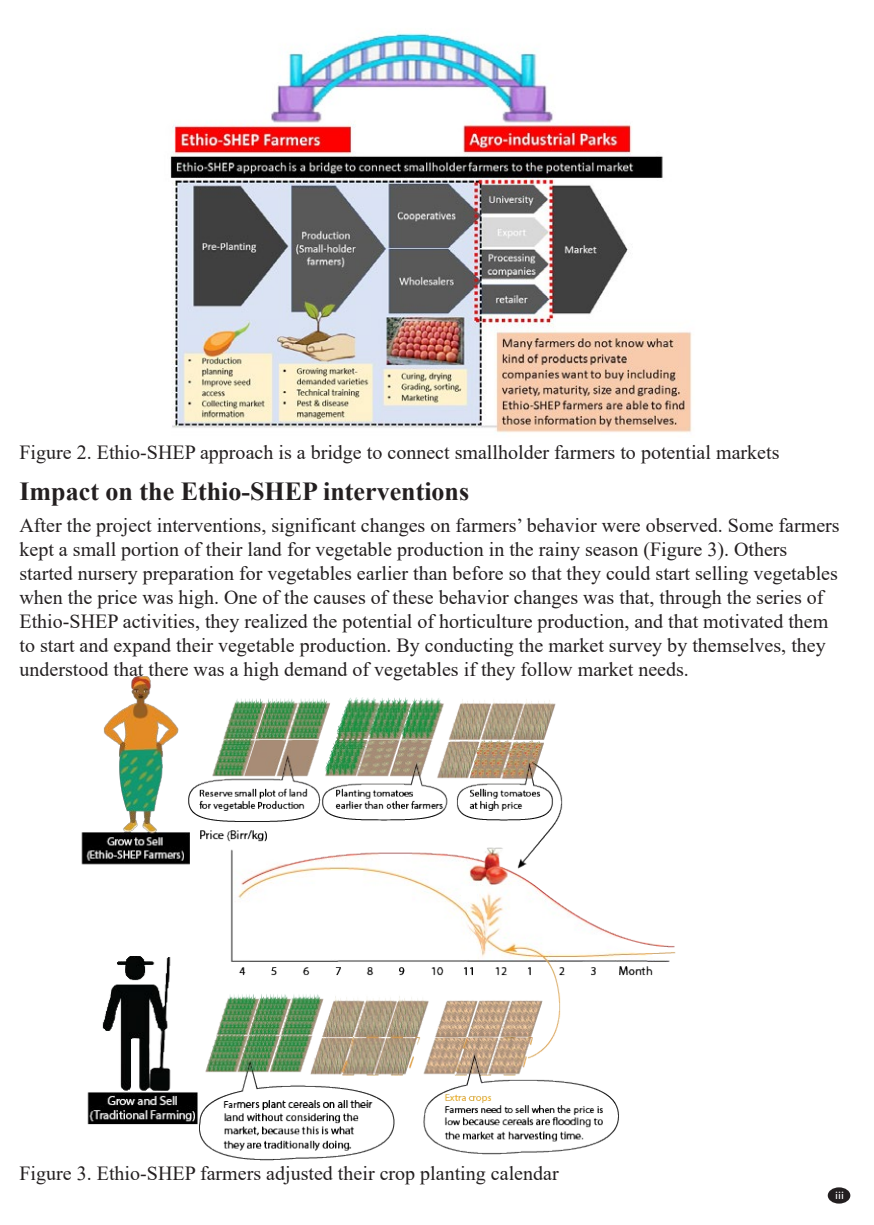
<style>
.page{position:relative;width:874px;height:1225px;background:#fff}
.page>*{position:absolute;margin:0;border:0;box-sizing:border-box;transform-origin:0 0}
.t1{font:700 26px "Times New Roman";color:#231f20}
.t2{font:20px/24px "Times New Roman";color:#231f20}
.t3{font:10px "Lato";color:#fff;scale:1.16 1}
</style>
<div class="page">
<img style="left:170px;top:33px;width:522px;height:400px">
<img style="left:81px;top:676px;width:595px;height:485px">
<div style="left:827px;top:1187px;width:22px;height:16px;background:#231f20;border-radius:50%"></div>
<p class="t2" style="left:19px;top:440px;width:761px">Figure 2. Ethio-SHEP approach is a bridge to connect smallholder farmers to potential markets</p>
<h1 class="t1" style="left:19px;top:473px;width:451px">Impact on the Ethio-SHEP interventions</h1>
<p class="t2" style="left:19px;top:512px;width:821px">After the project interventions, significant changes on farmers’ behavior were observed. Some farmers kept a small portion of their land for vegetable production in the rainy season (Figure 3). Others started nursery preparation for vegetables earlier than before so that they could start selling vegetables when the price was high. One of the causes of these behavior changes was that, through the series of Ethio-SHEP activities, they realized the potential of horticulture production, and that motivated them to start and expand their vegetable production. By conducting the market survey by themselves, they understood that there was a high demand of vegetables if they follow market needs.</p>
<p class="t2" style="left:19px;top:1160px;width:540px">Figure 3. Ethio-SHEP farmers adjusted their crop planting calendar</p>
<p class="t3" style="left:834px;top:1189px;width:9px">iii</p>
</div>
